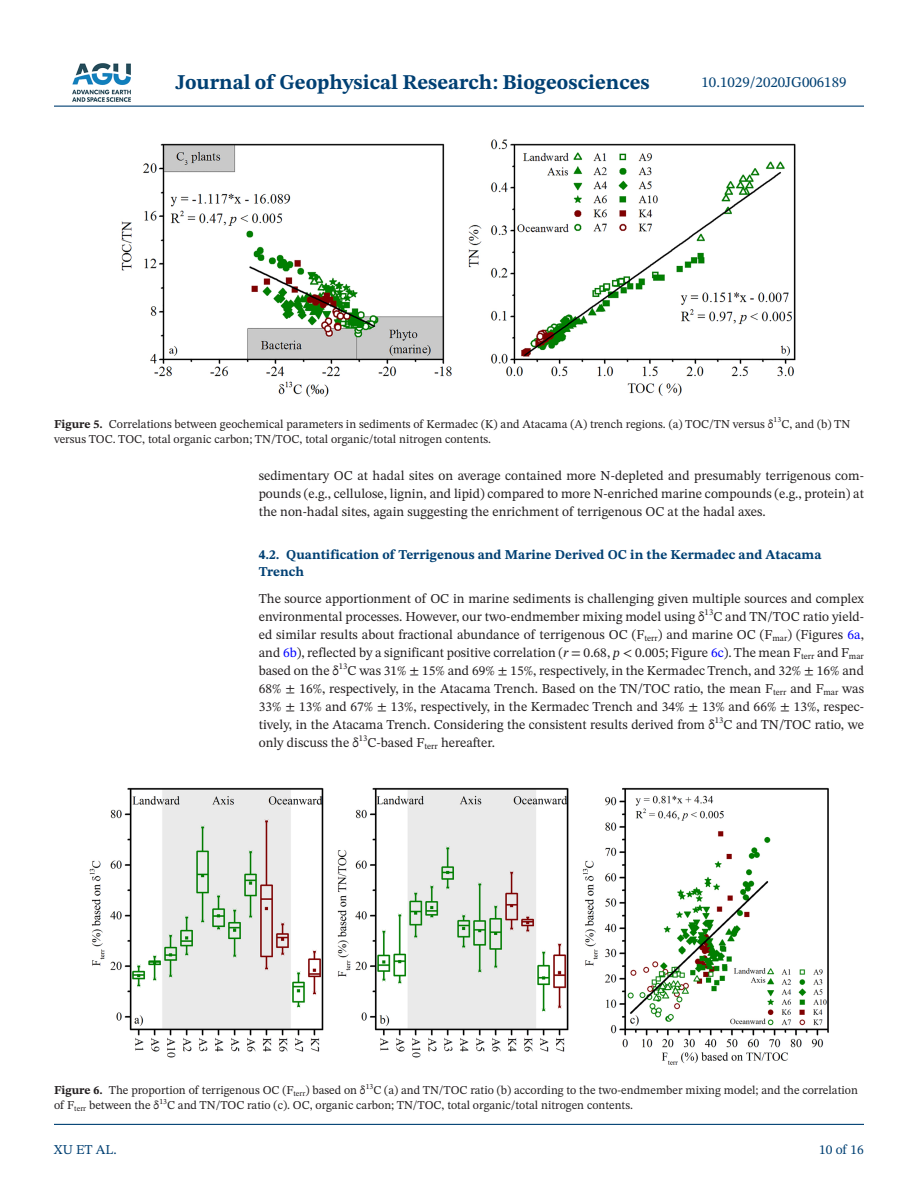
<style>
.page{position:relative;width:918px;height:1188px;background:#fff}
.page>*{position:absolute;margin:0;border:0;box-sizing:border-box;transform-origin:0 0}
.t1{font:700 21px "STIX Two Text";color:#004073}
.t2{font:15px "STIX Two Text";color:#004073}
.t3{font:13.5px/18px "STIX Two Text";color:#231f20;text-align:justify}
.t4{font:700 13.5px/16.5px "STIX Two Text";color:#004073}
.t5{font:13.5px "STIX Two Text";color:#004073}
.t6{font:12px/15px "STIX Two Text";color:#231f20}
.t7{font:7.8px "STIX Two Text";color:#231f20}
.s1{font-weight:700}
.s2{color:#00f}
.s3{font-style:italic}
</style>
<div class="page">
<hr style="left:54px;top:106px;width:810px;height:1px;background:#004073">
<hr style="left:54px;top:1124px;width:810px;height:1px;background:#004073">
<img style="left:72px;top:63px;width:59px;height:39px">
<img style="left:121px;top:139px;width:675px;height:258px">
<img style="left:89px;top:787px;width:740px;height:278px">
<h1 class="t1" style="left:175px;top:67px;width:476px">Journal of Geophysical Research: Biogeosciences</h1>
<p class="t2" style="left:702px;top:72px;width:147px">10.1029/2020JG006189</p>
<p class="t6" style="left:54px;top:416px;width:721px"><span class="s1">Figure 5.</span> Correlations between geochemical parameters in sediments of Kermadec (K) and Atacama (A) trench regions. (a) TOC/TN versus δ</p>
<p class="t7" style="left:774px;top:414px;width:9px">13</p>
<p class="t6" style="left:781px;top:416px;width:70px">C, and (b) TN</p>
<p class="t6" style="left:54px;top:431px;width:439px">versus TOC. TOC, total organic carbon; TN/TOC, total organic/total nitrogen contents.</p>
<p class="t3" style="left:259px;top:466px;width:607px">sedimentary OC at hadal sites on average contained more N-depleted and presumably terrigenous com&shy;pounds (e.g., cellulose, lignin, and lipid) compared to more N-enriched marine compounds (e.g., protein) at the non-hadal sites, again suggesting the enrichment of terrigenous OC at the hadal axes.</p>
<p class="t4" style="left:259px;top:547px;width:564px">4.2. Quantification of Terrigenous and Marine Derived OC in the Kermadec and Atacama<br>Trench</p>
<p class="t3" style="left:259px;top:589px;width:607px">The source apportionment of OC in marine sediments is challenging given multiple sources and complex environmental processes. However, our two-endmember mixing model using δ<sup>13</sup>C and TN/TOC ratio yield&shy;ed similar results about fractional abundance of terrigenous OC (F<sub>terr</sub>) and marine OC (F<sub>mar</sub>) (Figures <span class="s2">6a</span>, and <span class="s2">6b</span>), reflected by a significant positive correlation (<span class="s3">r</span> = 0.68, <span class="s3">p</span> &lt; 0.005; Figure <span class="s2">6c</span>). The mean F<sub>terr</sub> and F<sub>mar </sub>based on the δ<sup>13</sup>C was 31% ± 15% and 69% ± 15%, respectively, in the Kermadec Trench, and 32% ± 16% and 68% ± 16%, respectively, in the Atacama Trench. Based on the TN/TOC ratio, the mean F<sub>terr</sub> and F<sub>mar</sub> was 33% ± 13% and 67% ± 13%, respectively, in the Kermadec Trench and 34% ± 13% and 66% ± 13%, respec&shy;tively, in the Atacama Trench. Considering the consistent results derived from δ<sup>13</sup>C and TN/TOC ratio, we only discuss the δ<sup>13</sup>C-based F<sub>terr</sub> hereafter.</p>
<p class="t6" style="left:54px;top:1083px;width:805px"><span class="s1">Figure 6.</span> The proportion of terrigenous OC (F<sub>terr</sub>) based on δ<sup>13</sup>C (a) and TN/TOC ratio (b) according to the two-endmember mixing model; and the correlation of F<sub>terr</sub> between the δ<sup>13</sup>C and TN/TOC ratio (c). OC, organic carbon; TN/TOC, total organic/total nitrogen contents.</p>
<p class="t5" style="left:54px;top:1140px;width:64px">XU ET AL.</p>
<p class="t5" style="left:819px;top:1140px;width:46px">10 of 16</p>
</div>
